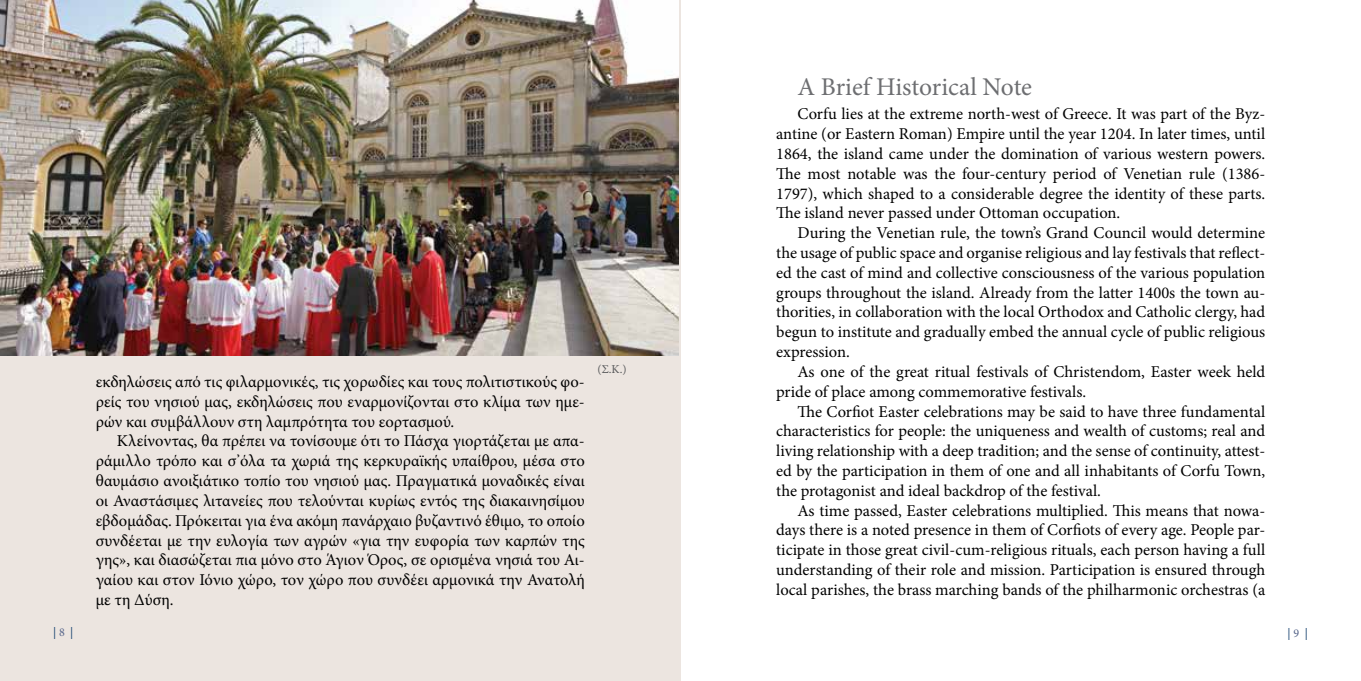
<style>
.page{position:relative;width:1361px;height:681px;background:#fff}
.page>*{position:absolute;margin:0;border:0;box-sizing:border-box;transform-origin:0 0}
.t1{font:25.5px "Minion Pro";letter-spacing:-.005em;color:#6d6e71}
.t2{font:16.5px/19.8px "Minion Pro";color:#000;text-align:justify}
.t3{font:12px "Minion Pro";color:#133f6d}
.t4{font:12px "Minion Pro";color:#58595b}
.s1{color:#56658a}
</style>
<div class="page">
<div style="left:0;top:0;width:680px;height:680px;background:#ece5e0"></div>
<img style="left:0;top:0;width:679px;height:355px">
<p class="t3" style="left:53px;top:624px;width:22px">| <span class="s1">8</span> |</p>
<p class="t2" style="left:96px;top:372px;width:491px">εκδηλώσεις από τις φιλαρμονικές, τις χορωδίες και τους πολιτιστικούς φο&shy;ρείς του νησιού μας, εκδηλώσεις που εναρμονίζονται στο κλίμα των ημε&shy;ρών και συμβάλλουν στη λαμπρότητα του εορτασμού.</p>
<p class="t2" style="left:96px;top:431px;width:491px;text-indent:21px">Κλείνοντας, θα πρέπει να τονίσουμε ότι το Πάσχα γιορτάζεται με απα&shy;ράμιλλο τρόπο και σ’όλα τα χωριά της κερκυραϊκής υπαίθρου, μέσα στο θαυμάσιο ανοιξιάτικο τοπίο του νησιού μας. Πραγματικά μοναδικές είναι οι Αναστάσιμες λιτανείες που τελούνται κυρίως εντός της διακαινησίμου εβδομάδας. Πρόκειται για ένα ακόμη πανάρχαιο βυζαντινό έθιμο, το οποίο συνδέεται με την ευλογία των αγρών «για την ευφορία των καρπών της γης», και διασώζεται πια μόνο στο Άγιον Όρος, σε ορισμένα νησιά του Αι&shy;γαίου και στον Ιόνιο χώρο, τον χώρο που συνδέει αρμονικά την Ανατολή με τη Δύση.</p>
<p class="t4" style="left:597px;top:360px;width:31px">(Σ.Κ.)</p>
<h1 class="t1" style="left:797px;top:70px;width:236px">A Brief Historical Note</h1>
<p class="t2" style="left:776px;top:104px;width:491px;text-indent:21px">Corfu lies at the extreme north-west of Greece. It was part of the Byz&shy;antine (or Eastern Roman) Empire until the year 1204. In later times, until 1864, the island came under the domination of various western powers.<br>The most notable was the four-century period of Venetian rule (1386- 1797), which shaped to a considerable degree the identity of these parts.<br>The island never passed under Ottoman occupation.</p>
<p class="t2" style="left:776px;top:223px;width:491px;text-indent:21px">During the Venetian rule, the town’s Grand Council would determine the usage of public space and organise religious and lay festivals that reflect&shy;ed the cast of mind and collective consciousness of the various population groups throughout the island. Already from the latter 1400s the town au&shy;thorities, in collaboration with the local Orthodox and Catholic clergy, had begun to institute and gradually embed the annual cycle of public religious expression.</p>
<p class="t2" style="left:776px;top:361px;width:491px;text-indent:21px">As one of the great ritual festivals of Christendom, Easter week held pride of place among commemorative festivals.</p>
<p class="t2" style="left:776px;top:401px;width:491px;text-indent:21px">The Corfiot Easter celebrations may be said to have three fundamental characteristics for people: the uniqueness and wealth of customs; real and living relationship with a deep tradition; and the sense of continuity, attest&shy;ed by the participation in them of one and all inhabitants of Corfu Town, the protagonist and ideal backdrop of the festival.</p>
<p class="t2" style="left:776px;top:500px;width:491px;text-indent:21px">As time passed, Easter celebrations multiplied. This means that nowa&shy;days there is a noted presence in them of Corfiots of every age. People par&shy;ticipate in those great civil-cum-religious rituals, each person having a full understanding of their role and mission. Participation is ensured through local parishes, the brass marching bands of the philharmonic orchestras (a</p>
<p class="t3" style="left:1287px;top:624px;width:22px">| <span class="s1">9</span> |</p>
</div>
